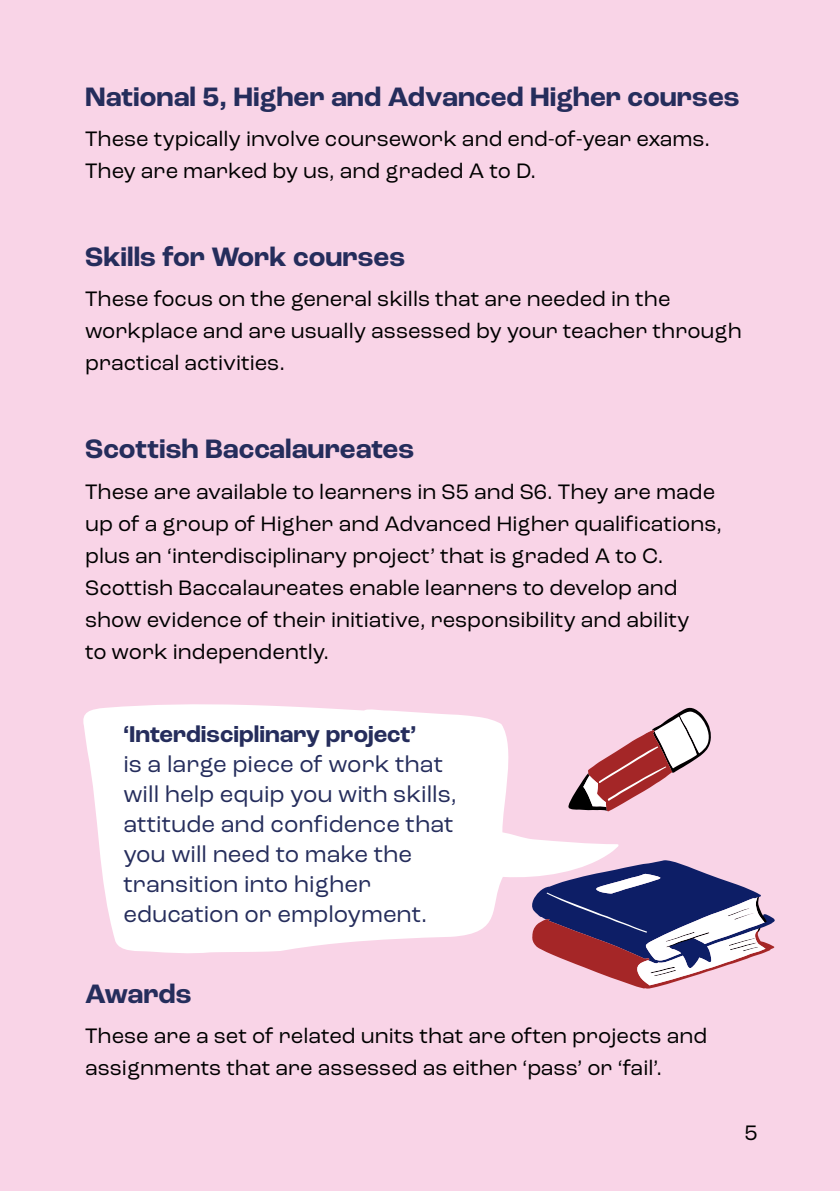
<style>
.page{position:relative;width:840px;height:1191px;background:#fff}
.page>*{position:absolute;margin:0;border:0;box-sizing:border-box;transform-origin:0 0}
.t1{font:700 28px "Roc Grotesk";color:#252d5c}
.t2{font:24px/30px "Roc Grotesk";color:#252d5c}
.t3{font:700 24px "Roc Grotesk";color:#252d5c}
.t4{font:22px/32px "Roc Grotesk";color:#000}
</style>
<div class="page">
<div style="left:0;top:0;width:839px;height:1191px;background:#f9d4e7"></div>
<svg style="left:551px;top:860px;width:224px;height:128px"></svg>
<svg style="left:622px;top:707px;width:89px;height:97px"></svg>
<svg style="left:83px;top:704px;width:539px;height:250px;fill:#fff"></svg>
<p class="t1" style="left:85px;top:80px;width:655px">National 5, Higher and Advanced Higher courses</p>
<p class="t4" style="left:85px;top:123px;width:626px">These typically involve coursework and end-of-year exams.<br>They are marked by us, and graded A to D.</p>
<p class="t1" style="left:85px;top:240px;width:321px">Skills for Work courses</p>
<p class="t4" style="left:85px;top:283px;width:658px">These focus on the general skills that are needed in the workplace and are usually assessed by your teacher through practical activities.</p>
<p class="t1" style="left:85px;top:432px;width:330px">Scottish Baccalaureates</p>
<p class="t4" style="left:85px;top:475px;width:631px">These are available to learners in S5 and S6. They are made</p>
<p class="t4" style="left:85px;top:507px;width:638px">up of a group of Higher and Advanced Higher qualifications, plus an ‘interdisciplinary project’ that is graded A to C.<br>Scottish Baccalaureates enable learners to develop and</p>
<p class="t4" style="left:85px;top:603px;width:605px">show evidence of their initiative, responsibility and ability</p>
<p class="t4" style="left:85px;top:635px;width:245px">to work independently.</p>
<p class="t3" style="left:123px;top:719px;width:294px">‘Interdisciplinary project’</p>
<p class="t2" style="left:123px;top:749px;width:335px">is a large piece of work that will help equip you with skills, attitude and confidence that</p>
<p class="t2" style="left:123px;top:839px;width:290px">you will need to make the transition into higher</p>
<p class="t2" style="left:123px;top:899px;width:305px">education or employment.</p>
<p class="t1" style="left:85px;top:976px;width:108px">Awards</p>
<p class="t4" style="left:85px;top:1019px;width:623px">These are a set of related units that are often projects and assignments that are assessed as either ‘pass’ or ‘fail’.</p>
<p class="t4" style="left:744px;top:1116px;width:15px">5</p>
</div>
